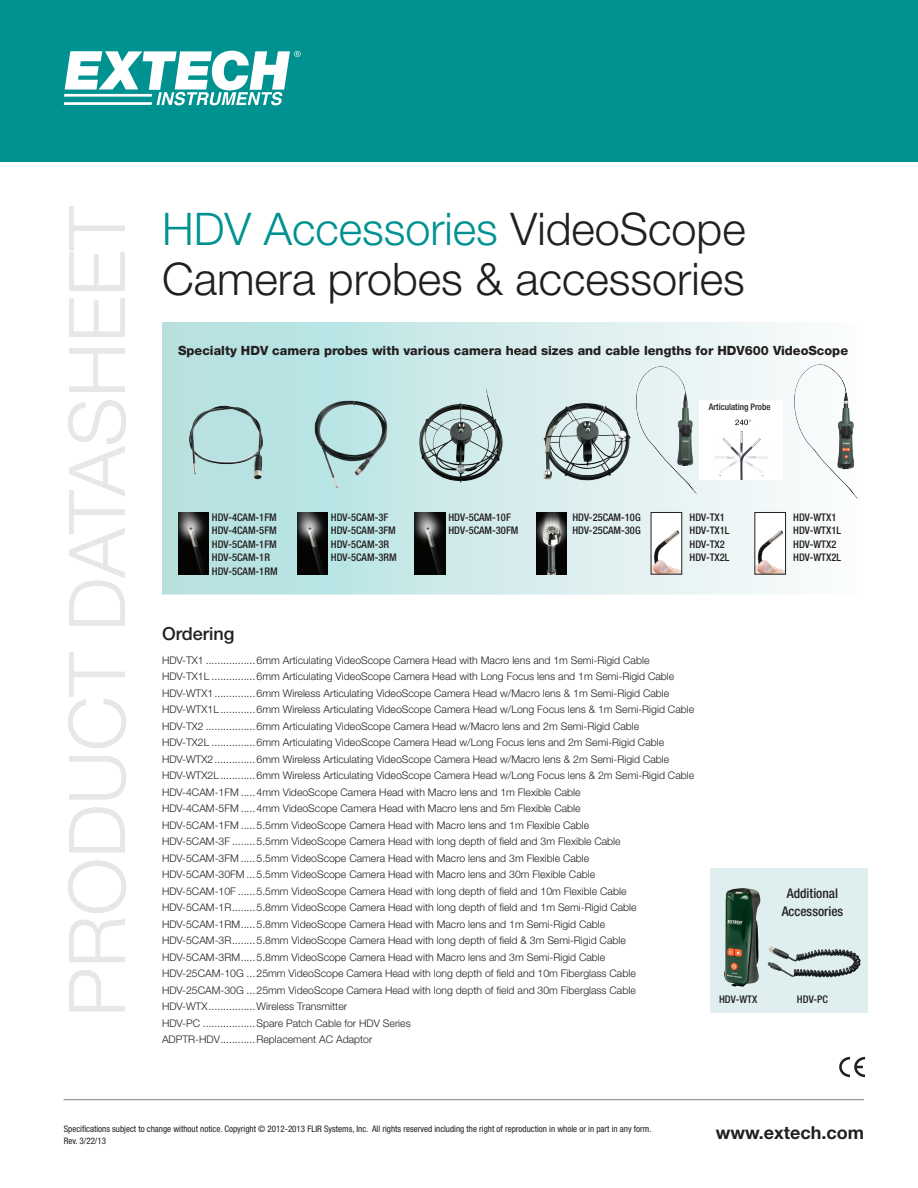
<style>
.page{position:relative;width:918px;height:1188px;background:#fff}
.page>*{position:absolute;margin:0;border:0;box-sizing:border-box;transform-origin:0 0}
.t1{font:300 78px "Helvetica Neue LT";color:#e6e7e9}
.t2{font:300 45px/49.5px "Helvetica Neue LT";color:#231f20}
.t3{font:700 18px "Helvetica Neue LT";color:#231f20}
.t4{font:500 18px "Helvetica Neue LT";color:#231f20}
.t5{font:500 condensed 13.35px/17.1px "Helvetica Neue LT";color:#231f20;text-align:center}
.t6{font:800 12.75px "Helvetica Neue LT";color:#231f20}
.t7{font:300 10.5px/16.5px "Helvetica Neue LT";color:#231f20}
.t8{font:500 condensed 10.5px/13.5px "Helvetica Neue LT";color:#231f20}
.t9{font:condensed 9px/12px "Helvetica Neue LT";color:#231f20}
.t10{font:500 condensed 9px "Helvetica Neue LT";color:#231f20}
.s1{color:#009290}
</style>
<div class="page">
<div style="left:0;top:0;width:918px;height:162px;background:#009290"></div>
<svg style="left:64px;top:51px;width:237px;height:54px"></svg>
<hr style="left:64px;top:1099px;width:800px;height:1px;background:#939598">
<div style="left:162px;top:323px;width:702px;height:271px;background:linear-gradient(to right,#addede,#fbfbfb)"></div>
<img style="left:189px;top:406px;width:74px;height:73px">
<img style="left:314px;top:401px;width:74px;height:88px">
<img style="left:419px;top:389px;width:84px;height:94px">
<img style="left:543px;top:403px;width:79px;height:77px">
<div style="left:700px;top:401px;width:83px;height:79px;background:#fff"></div>
<img style="left:715px;top:419px;width:53px;height:61px">
<img style="left:178px;top:512px;width:31px;height:62px">
<img style="left:297px;top:512px;width:31px;height:62px">
<img style="left:415px;top:512px;width:30px;height:62px">
<img style="left:536px;top:512px;width:31px;height:62px">
<div style="left:651px;top:512px;width:31px;height:62px;background:#fff"></div>
<img style="left:653px;top:530px;width:27px;height:43px">
<div style="left:651px;top:512px;width:31px;height:63px;border:1px solid #231f20"></div>
<div style="left:755px;top:512px;width:31px;height:62px;background:#fff"></div>
<img style="left:756px;top:530px;width:28px;height:43px">
<div style="left:754px;top:512px;width:32px;height:63px;border:1px solid #231f20"></div>
<svg style="left:839px;top:1057px;width:26px;height:20px"></svg>
<img style="left:636px;top:368px;width:61px;height:126px">
<img style="left:794px;top:366px;width:64px;height:133px">
<div style="left:710px;top:868px;width:158px;height:145px;background:#dfeff0"></div>
<img style="left:724px;top:888px;width:37px;height:99px">
<img style="left:769px;top:946px;width:44px;height:16px">
<h1 class="t1" style="left:50px;top:1017px;width:812px;rotate:-90deg">PRODUCT DATASHEET</h1>
<h2 class="t2" style="left:162px;top:204px;width:585px"><span class="s1">HDV Accessories</span> VideoScope<br>Camera probes &amp; accessories</h2>
<p class="t6" style="left:178px;top:343px;width:672px">Specialty HDV camera probes with various camera head sizes and cable lengths for HDV600 VideoScope</p>
<p class="t10" style="left:709px;top:401px;width:63px">Articulating Probe</p>
<p class="t8" style="left:212px;top:510px;width:67px">HDV-4CAM-1FM<br>HDV-4CAM-5FM<br>HDV-5CAM-1FM<br>HDV-5CAM-1R<br>HDV-5CAM-1RM</p>
<p class="t8" style="left:331px;top:510px;width:67px">HDV-5CAM-3F<br>HDV-5CAM-3FM<br>HDV-5CAM-3R<br>HDV-5CAM-3RM</p>
<p class="t8" style="left:448px;top:510px;width:71px">HDV-5CAM-10F<br>HDV-5CAM-30FM</p>
<p class="t8" style="left:572px;top:510px;width:70px">HDV-25CAM-10G<br>HDV-25CAM-30G</p>
<p class="t8" style="left:690px;top:510px;width:42px">HDV-TX1<br>HDV-TX1L<br>HDV-TX2<br>HDV-TX2L</p>
<p class="t8" style="left:793px;top:510px;width:49px">HDV-WTX1<br>HDV-WTX1L<br>HDV-WTX2<br>HDV-WTX2L</p>
<h3 class="t4" style="left:162px;top:623px;width:74px">Ordering</h3>
<p class="t7" style="left:162px;top:651px;width:534px">HDV-TX1 .................6mm Articulating VideoScope Camera Head with Macro lens and 1m Semi-Rigid Cable HDV-TX1L ...............6mm Articulating VideoScope Camera Head with Long Focus lens and 1m Semi-Rigid Cable HDV-WTX1..............6mm Wireless Articulating VideoScope Camera Head w/Macro lens &amp; 1m Semi-Rigid Cable HDV-WTX1L............6mm Wireless Articulating VideoScope Camera Head w/Long Focus lens &amp; 1m Semi-Rigid Cable HDV-TX2 .................6mm Articulating VideoScope Camera Head w/Macro lens and 2m Semi-Rigid Cable<br>HDV-TX2L ...............6mm Articulating VideoScope Camera Head w/Long Focus lens and 2m Semi-Rigid Cable HDV-WTX2..............6mm Wireless Articulating VideoScope Camera Head w/Macro lens &amp; 2m Semi-Rigid Cable HDV-WTX2L............6mm Wireless Articulating VideoScope Camera Head w/Long Focus lens &amp; 2m Semi-Rigid Cable HDV-4CAM-1FM .....4mm VideoScope Camera Head with Macro lens and 1m Flexible Cable<br>HDV-4CAM-5FM .....4mm VideoScope Camera Head with Macro lens and 5m Flexible Cable<br>HDV-5CAM-1FM .....5.5mm VideoScope Camera Head with Macro lens and 1m Flexible Cable<br>HDV-5CAM-3F ........5.5mm VideoScope Camera Head with long depth of field and 3m Flexible Cable HDV-5CAM-3FM .....5.5mm VideoScope Camera Head with Macro lens and 3m Flexible Cable<br>HDV-5CAM-30FM ...5.5mm VideoScope Camera Head with Macro lens and 30m Flexible Cable<br>HDV-5CAM-10F ......5.5mm VideoScope Camera Head with long depth of field and 10m Flexible Cable HDV-5CAM-1R........5.8mm VideoScope Camera Head with long depth of field and 1m Semi-Rigid Cable HDV-5CAM-1RM.....5.8mm VideoScope Camera Head with Macro lens and 1m Semi-Rigid Cable HDV-5CAM-3R........5.8mm VideoScope Camera Head with long depth of field &amp; 3m Semi-Rigid Cable HDV-5CAM-3RM.....5.8mm VideoScope Camera Head with Macro lens and 3m Semi-Rigid Cable<br>HDV-25CAM-10G ...25mm VideoScope Camera Head with long depth of field and 10m Fiberglass Cable HDV-25CAM-30G ...25mm VideoScope Camera Head with long depth of field and 30m Fiberglass Cable HDV-WTX................Wireless Transmitter<br>HDV-PC ..................Spare Patch Cable for HDV Series<br>ADPTR-HDV............Replacement AC Adaptor</p>
<p class="t5" style="left:782px;top:885px;width:63px">Additional<br>Accessories</p>
<p class="t8" style="left:797px;top:992px;width:32px">HDV-PC</p>
<p class="t8" style="left:719px;top:992px;width:40px">HDV-WTX</p>
<p class="t9" style="left:64px;top:1123px;width:589px">Specifications subject to change without notice. Copyright © 2012-2013 FLIR Systems, Inc. All rights reserved including the right of reproduction in whole or in part in any form.<br>Rev. 3/22/13</p>
<h3 class="t3" style="left:716px;top:1122px;width:150px">www.extech.com</h3>
</div>
